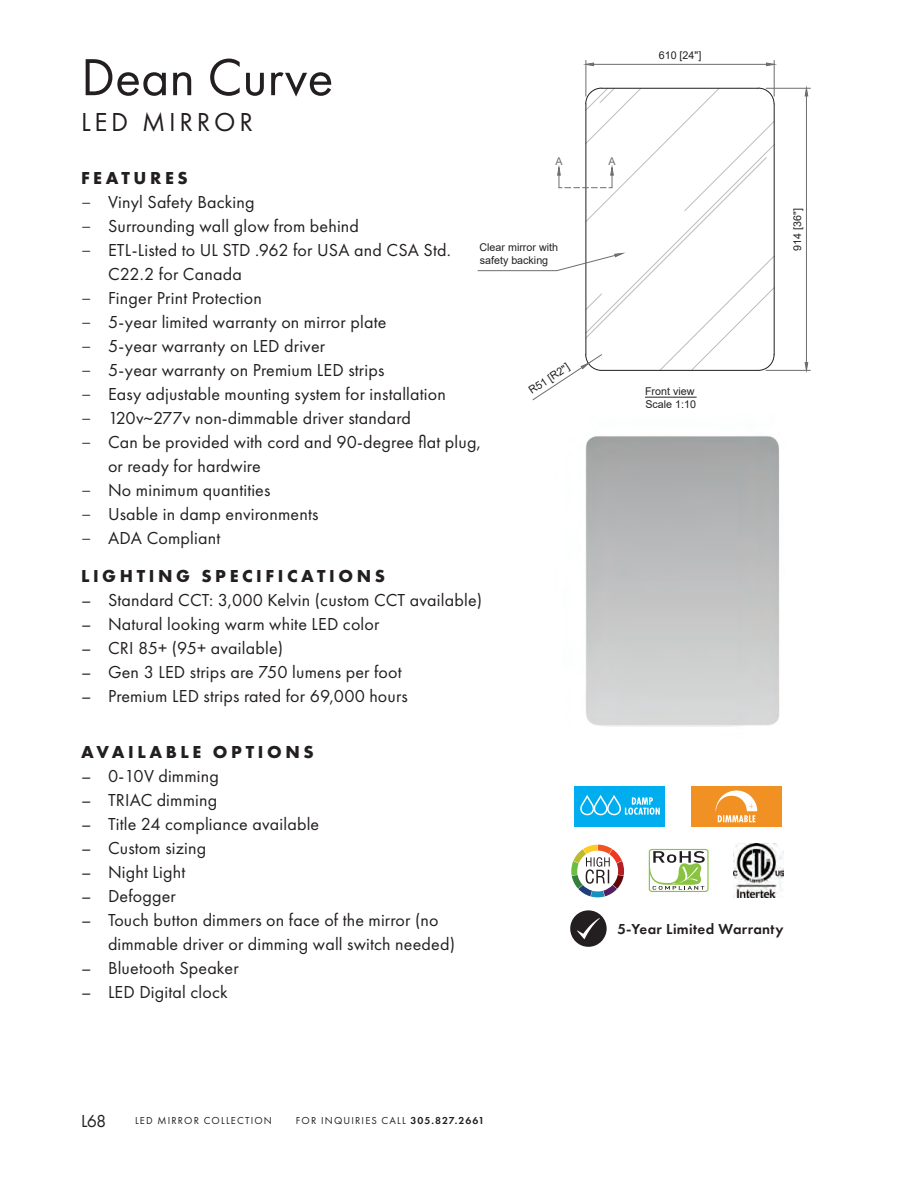
<style>
.page{position:relative;width:918px;height:1188px;background:#fff}
.page>*{position:absolute;margin:0;border:0;box-sizing:border-box;transform-origin:0 0}
.t1{font:54px "Futura PT";color:#231f20}
.t2{font:27px "Futura PT";letter-spacing:.14em;color:#231f20}
.t3{font:18px/24px "Futura PT";letter-spacing:.01em;color:#231f20}
.t4{font:700 18px "Futura PT";letter-spacing:.2em;color:#231f20}
.t5{font:600 15px "Futura PT";letter-spacing:.025em;color:#231f20}
.t6{font:10.65px/12.9px "Arial";color:#231f20}
.t7{font:10.65px "Arial";color:#6c6d70}
.t8{font:10.5px "Futura PT";letter-spacing:.11em;color:#231f20}
.s1{font-family:"Futura PT Cond"}
.s2{font-weight:600}
</style>
<div class="page">
<img style="left:585px;top:436px;width:195px;height:291px">
<hr style="left:585px;top:60px;width:1px;height:36px;background:#6c6d70">
<hr style="left:774px;top:60px;width:1px;height:36px;background:#6c6d70">
<hr style="left:594px;top:64px;width:172px;height:1px;background:#6c6d70">
<svg style="left:585px;top:62px;width:9px;height:4px"></svg>
<svg style="left:766px;top:62px;width:9px;height:4px"></svg>
<hr style="left:766px;top:88px;width:44px;height:1px;background:#6c6d70">
<hr style="left:766px;top:370px;width:44px;height:1px;background:#6c6d70">
<hr style="left:806px;top:96px;width:1px;height:267px;background:#6c6d70">
<svg style="left:804px;top:88px;width:5px;height:9px"></svg>
<svg style="left:804px;top:362px;width:5px;height:9px"></svg>
<svg style="left:477px;top:87px;width:298px;height:314px"></svg>
<div style="left:570px;top:910px;width:37px;height:37px;background:#231f20;border-radius:50%"></div>
<svg style="left:577px;top:918px;width:23px;height:21px"></svg>
<div style="left:691px;top:786px;width:90px;height:41px;background:#f29123"></div>
<svg style="left:715px;top:790px;width:43px;height:32px"></svg>
<div style="left:575px;top:786px;width:90px;height:41px;background:#00aeef"></div>
<svg style="left:580px;top:795px;width:80px;height:21px"></svg>
<svg style="left:649px;top:849px;width:60px;height:43px"></svg>
<svg style="left:571px;top:845px;width:53px;height:52px"></svg>
<img style="left:733px;top:844px;width:51px;height:53px">
<p class="t1" style="left:81px;top:45px;width:254px">Dean Curve</p>
<p class="t2" style="left:81px;top:106px;width:174px">LED MIRROR</p>
<p class="t6" style="left:659px;top:49px;width:44px">610 [24"]</p>
<p class="t7" style="left:556px;top:154px;width:9px">A</p>
<p class="t7" style="left:609px;top:154px;width:9px">A</p>
<p class="t4" style="left:81px;top:166px;width:108px">FEATURES</p>
<p class="t3" style="left:81px;top:190px;width:175px"><span class="s1">–</span> Vinyl Safety Backing</p>
<p class="t3" style="left:81px;top:214px;width:280px"><span class="s1">–</span> Surrounding wall glow from behind</p>
<p class="t3" style="left:108px;top:238px;width:344px;text-indent:-27px"><span class="s1">–</span> ETL-Listed to UL STD .962 for USA and CSA Std.<br>C22.2 for Canada</p>
<p class="t3" style="left:81px;top:286px;width:182px"><span class="s1">–</span> Finger Print Protection</p>
<p class="t3" style="left:81px;top:310px;width:307px"><span class="s1">–</span> 5-year limited warranty on mirror plate</p>
<p class="t3" style="left:81px;top:334px;width:246px"><span class="s1">–</span> 5-year warranty on LED driver</p>
<p class="t3" style="left:81px;top:358px;width:305px"><span class="s1">–</span> 5-year warranty on Premium LED strips</p>
<p class="t3" style="left:81px;top:382px;width:366px"><span class="s1">–</span> Easy adjustable mounting system for installation</p>
<p class="t3" style="left:81px;top:406px;width:332px"><span class="s1">–</span> 120v~277v non-dimmable driver standard</p>
<p class="t3" style="left:108px;top:430px;width:374px;text-indent:-27px"><span class="s1">–</span> Can be provided with cord and 90-degree flat plug, or ready for hardwire</p>
<p class="t3" style="left:81px;top:478px;width:191px"><span class="s1">–</span> No minimum quantities</p>
<p class="t3" style="left:81px;top:502px;width:239px"><span class="s1">–</span> Usable in damp environments</p>
<p class="t3" style="left:81px;top:526px;width:141px"><span class="s1">–</span> ADA Compliant</p>
<p class="t4" style="left:81px;top:565px;width:306px">LIGHTING SPECIFICATIONS</p>
<p class="t3" style="left:81px;top:588px;width:403px">– Standard CCT: 3,000 Kelvin (custom CCT available)</p>
<p class="t3" style="left:81px;top:612px;width:300px">– Natural looking warm white LED color</p>
<p class="t3" style="left:81px;top:636px;width:204px">– CRI 85+ (95+ available)</p>
<p class="t3" style="left:81px;top:660px;width:322px">– Gen 3 LED strips are 750 lumens per foot</p>
<p class="t3" style="left:81px;top:684px;width:328px">– Premium LED strips rated for 69,000 hours</p>
<p class="t4" style="left:81px;top:741px;width:234px">AVAILABLE OPTIONS</p>
<p class="t3" style="left:81px;top:764px;width:140px">– 0-10V dimming</p>
<p class="t3" style="left:81px;top:788px;width:138px">– TRIAC dimming</p>
<p class="t3" style="left:81px;top:812px;width:240px">– Title 24 compliance available</p>
<p class="t3" style="left:81px;top:836px;width:127px">– Custom sizing</p>
<p class="t3" style="left:81px;top:860px;width:106px">– Night Light</p>
<p class="t3" style="left:81px;top:884px;width:96px">– Defogger</p>
<p class="t3" style="left:108px;top:908px;width:349px;text-indent:-27px">– Touch button dimmers on face of the mirror (no dimmable driver or dimming wall switch needed)</p>
<p class="t3" style="left:81px;top:956px;width:159px">– Bluetooth Speaker</p>
<p class="t3" style="left:81px;top:980px;width:148px">– LED Digital clock</p>
<p class="t6" style="left:480px;top:241px;width:80px">Clear mirror with safety backing</p>
<p class="t6" style="left:526px;top:385px;width:48px;rotate:-33deg">R51 [R2"]</p>
<p class="t6" style="left:645px;top:384px;width:53px">Front view<br>Scale 1:10</p>
<p class="t5" style="left:617px;top:920px;width:168px">5-Year Limited Warranty</p>
<p class="t6" style="left:791px;top:251px;width:44px;rotate:-90deg">914 [36"]</p>
<p class="t3" style="left:81px;top:1109px;width:27px">L68</p>
<p class="t8" style="left:135px;top:1115px;width:138px">LED MIRROR COLLECTION</p>
<p class="t8" style="left:296px;top:1115px;width:190px">FOR INQUIRIES CALL <span class="s2">305.827.2661</span></p>
</div>
